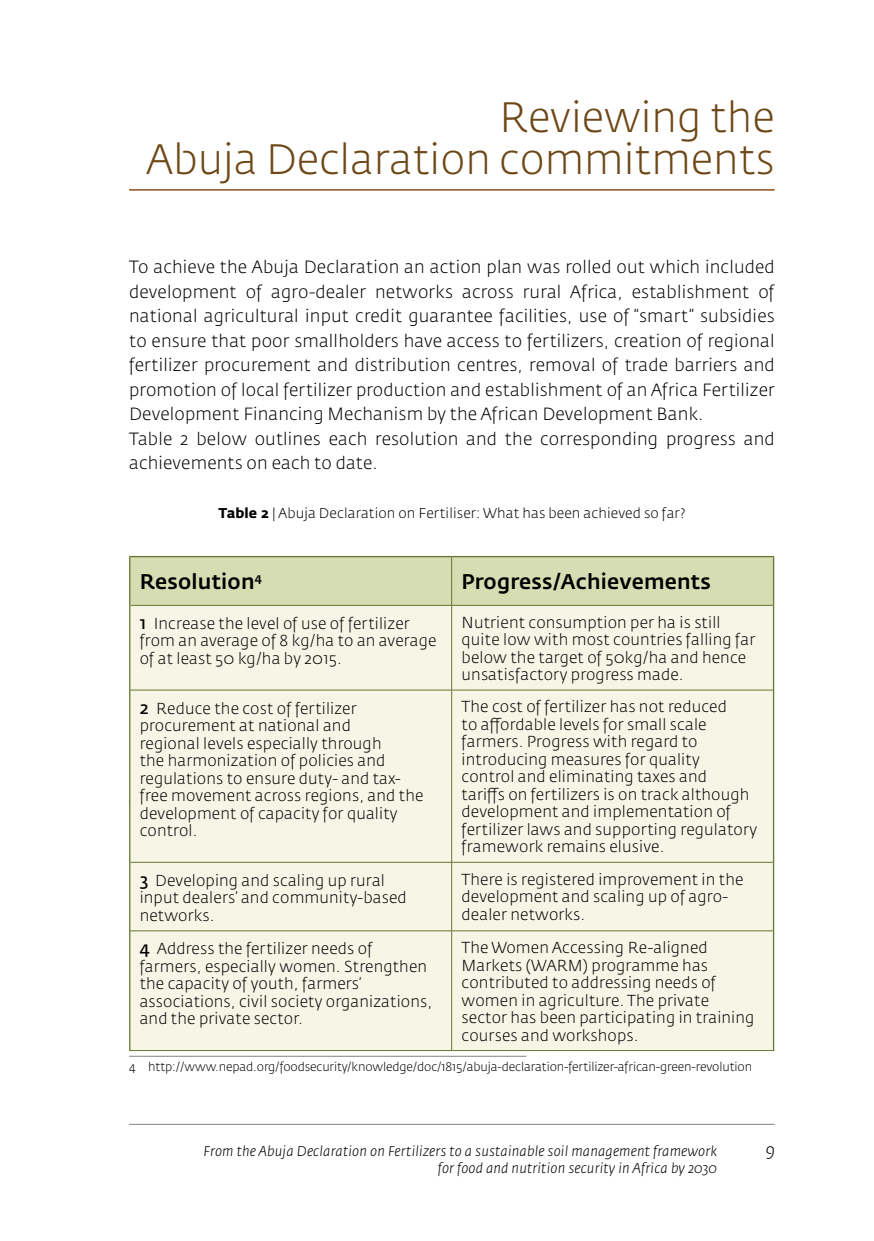
<style>
.page{position:relative;width:874px;height:1241px;background:#fff}
.page>*{position:absolute;margin:0;border:0;box-sizing:border-box;transform-origin:0 0}
.t1{font:300 42px/42px "Fedra Sans Std";color:#6e4717;text-align:right}
.t2{font:500 21px "Fedra Sans Std";letter-spacing:.01em;color:#000}
.t3{font:300 17.5px/24.5px "Fedra Sans Std";letter-spacing:.01em;color:#000}
.t4{font:italic 300 17.5px "Fedra Sans Std";color:#000}
.t5{font:300 15.75px/17.5px "Fedra Sans Std";letter-spacing:.01em;color:#000}
.t6{font:italic 300 14px "Fedra Sans Std";letter-spacing:.01em;color:#000}
.t7{font:300 14px "Fedra Sans Std";letter-spacing:.01em;color:#000}
.t8{font:300 12.25px "Fedra Sans Std";letter-spacing:-.01em;color:#000}
.s1{font-weight:700}
.s2{font-weight:400;font-size:17.5px}
</style>
<div class="page">
<hr style="left:129px;top:1123px;width:645px;height:1px;background:#808285">
<hr style="left:129px;top:189px;width:645px;height:2px;background:#9e6539">
<hr style="left:129px;top:1055px;width:397px;height:1px;background:#808285">
<div style="left:130px;top:557px;width:642px;height:48px;background:#d6ddb3"></div>
<div style="left:130px;top:606px;width:642px;height:444px;background:#f7f5e6"></div>
<hr style="left:129px;top:605px;width:1px;height:85px;background:#657632">
<hr style="left:129px;top:690px;width:1px;height:172px;background:#657632">
<hr style="left:129px;top:862px;width:1px;height:68px;background:#657632">
<hr style="left:129px;top:930px;width:1px;height:120px;background:#657632">
<hr style="left:130px;top:689px;width:321px;height:1px;background:#657632">
<hr style="left:451px;top:689px;width:321px;height:1px;background:#657632">
<hr style="left:130px;top:861px;width:321px;height:1px;background:#657632">
<hr style="left:451px;top:861px;width:321px;height:1px;background:#657632">
<hr style="left:130px;top:930px;width:321px;height:1px;background:#657632">
<hr style="left:451px;top:930px;width:321px;height:1px;background:#657632">
<hr style="left:129px;top:1050px;width:322px;height:1px;background:#657632">
<hr style="left:451px;top:1050px;width:322px;height:1px;background:#657632">
<hr style="left:451px;top:605px;width:1px;height:84px;background:#657632">
<hr style="left:451px;top:690px;width:1px;height:172px;background:#657632">
<hr style="left:451px;top:862px;width:1px;height:68px;background:#657632">
<hr style="left:451px;top:930px;width:1px;height:120px;background:#657632">
<hr style="left:129px;top:556px;width:322px;height:1px;background:#657632">
<hr style="left:129px;top:557px;width:1px;height:48px;background:#657632">
<hr style="left:451px;top:556px;width:322px;height:1px;background:#657632">
<hr style="left:130px;top:605px;width:321px;height:1px;background:#657632">
<hr style="left:451px;top:605px;width:321px;height:1px;background:#657632">
<hr style="left:451px;top:557px;width:1px;height:48px;background:#657632">
<hr style="left:772px;top:557px;width:1px;height:48px;background:#657632">
<hr style="left:772px;top:605px;width:1px;height:85px;background:#657632">
<hr style="left:772px;top:690px;width:1px;height:172px;background:#657632">
<hr style="left:772px;top:862px;width:1px;height:68px;background:#657632">
<hr style="left:772px;top:930px;width:1px;height:120px;background:#657632">
<h1 class="t1" style="left:146px;top:96px;width:630px">Reviewing the<br>Abuja Declaration commitments</h1>
<p class="t3" style="left:129px;top:255px;width:646px">To achieve the Abuja Declaration an action plan was rolled out which included development of agro-dealer networks across rural Africa, establishment of national agricultural input credit guarantee facilities, use of “smart” subsidies to ensure that poor smallholders have access to fertilizers, creation of regional fertilizer procurement and distribution centres, removal of trade barriers and promotion of local fertilizer production and establishment of an Africa Fertilizer Development Financing Mechanism by the African Development Bank.<br>Table 2 below outlines each resolution and the corresponding progress and achievements on each to date.</p>
<p class="t7" style="left:218px;top:504px;width:468px"><span class="s1">Table 2</span> | Abuja Declaration on Fertiliser: What has been achieved so far?</p>
<h2 class="t2" style="left:140px;top:568px;width:124px">Resolution<sup>4</sup></h2>
<h2 class="t2" style="left:461px;top:568px;width:251px">Progress/Achievements</h2>
<p class="t5" style="left:140px;top:614px;width:298px"><span class="s2">1</span> Increase the level of use of fertilizer from an average of 8 kg/ha to an average of at least 50 kg/ha by 2015.</p>
<p class="t5" style="left:461px;top:613px;width:295px">Nutrient consumption per ha is still quite low with most countries falling far below the target of 50kg/ha and hence unsatisfactory progress made.</p>
<p class="t5" style="left:140px;top:699px;width:285px"><span class="s2">2</span> Reduce the cost of fertilizer procurement at national and<br>regional levels especially through<br>the harmonization of policies and regulations to ensure duty- and tax&shy;free movement across regions, and the development of capacity for quality control.</p>
<p class="t5" style="left:461px;top:698px;width:297px">The cost of fertilizer has not reduced<br>to affordable levels for small scale farmers. Progress with regard to introducing measures for quality<br>control and eliminating taxes and<br>tariffs on fertilizers is on track although development and implementation of fertilizer laws and supporting regulatory framework remains elusive.</p>
<p class="t5" style="left:140px;top:871px;width:268px"><span class="s2">3</span> Developing and scaling up rural input dealers’ and community-based networks.</p>
<p class="t5" style="left:461px;top:870px;width:283px">There is registered improvement in the development and scaling up of agro&shy;dealer networks.</p>
<p class="t5" style="left:140px;top:940px;width:294px"><span class="s2">4</span> Address the fertilizer needs of farmers, especially women. Strengthen the capacity of youth, farmers’ associations, civil society organizations, and the private sector.</p>
<p class="t5" style="left:461px;top:938px;width:294px">The Women Accessing Re-aligned<br>Markets (WARM) programme has contributed to addressing needs of women in agriculture. The private sector has been participating in training courses and workshops.</p>
<p class="t8" style="left:129px;top:1058px;width:624px">4 http://www.nepad.org/foodsecurity/knowledge/doc/1815/abuja-declaration-fertilizer-african-green-revolution</p>
<p class="t6" style="left:203px;top:1141px;width:514px">From the Abuja Declaration on Fertilizers to a sustainable soil management framework</p>
<p class="t4" style="left:765px;top:1138px;width:10px">9</p>
<p class="t6" style="left:437px;top:1159px;width:280px">for food and nutrition security in Africa by 2030</p>
</div>
